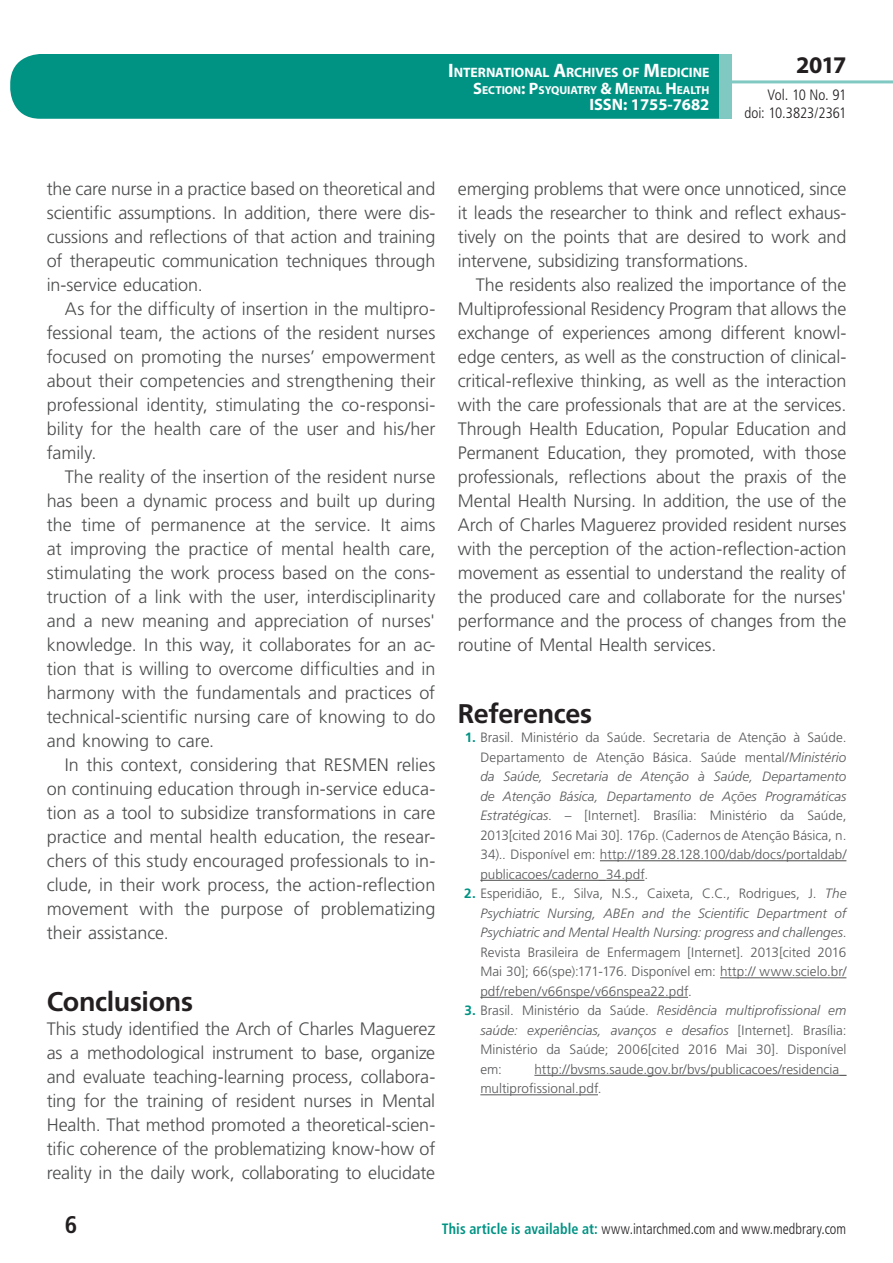
<style>
.page{position:relative;width:893px;height:1263px;background:#fff}
.page>*{position:absolute;margin:0;border:0;box-sizing:border-box;transform-origin:0 0}
.t1{font:700 27px "Frutiger LT Std";letter-spacing:-.015em;color:#231f20}
.t2{font:700 24px "Myriad Pro";color:#231f20}
.t3{font:700 condensed 24px "Frutiger LT Std";color:#231f20}
.t4{font:300 18px/24px "Frutiger LT Std";letter-spacing:-.005em;color:#4b4c4d;text-align:justify}
.t5{font:700 16.5px "Myriad Pro";color:#fff}
.t6{font:300 condensed 15px "Frutiger LT Std";color:#231f20;scale:.94 1}
.t7{font:300 condensed 15px/18px "Frutiger LT Std";color:#231f20;text-align:right}
.t8{font:700 13.65px "Myriad Pro";letter-spacing:-.005em;color:#fff}
.t9{font:300 13.5px/19.5px "Frutiger LT Std";letter-spacing:.005em;color:#57585a;text-align:justify}
.t10{font:700 11.55px "Myriad Pro";color:#fff}
.s1{font-size:19.5px}
.s2{font-size:16.5px}
.s3{font-weight:700;color:#009384}
.s4{font-style:italic}
</style>
<div class="page">
<div style="left:10px;top:54px;width:775px;height:65px;background:#009384;border-radius:30px"></div>
<div style="left:732px;top:0;width:161px;height:157px;background:#fff"></div>
<hr style="left:730px;top:80px;width:163px;height:3px;background:#80c9c2">
<div style="left:719px;top:54px;width:13px;height:65px;background:#80c9c2"></div>
<hr style="left:600px;top:860px;width:246px;height:1px;background:#4b4c4d">
<hr style="left:480px;top:880px;width:164px;height:1px;background:#4b4c4d">
<hr style="left:720px;top:977px;width:126px;height:1px;background:#57585a">
<hr style="left:480px;top:997px;width:208px;height:1px;background:#57585a">
<hr style="left:534px;top:1075px;width:312px;height:1px;background:#57585a">
<hr style="left:480px;top:1094px;width:118px;height:1px;background:#57585a">
<p class="t8" style="left:448px;top:64px;width:263px"><span class="s1">I</span>NTERNATIONAL <span class="s1">A</span>RCHIVES OF <span class="s1">M</span>EDICINE</p>
<p class="t10" style="left:473px;top:82px;width:238px"><span class="s2">S</span>ECTION<span class="s2">: P</span>SYQUIATRY <span class="s2">&amp; M</span>ENTAL <span class="s2">H</span> EALTH</p>
<p class="t5" style="left:589px;top:94px;width:122px">ISSN: 1755-7682</p>
<h2 class="t2" style="left:796px;top:49px;width:52px">2017</h2>
<p class="t7" style="left:745px;top:86px;width:103px">Vol. 10 No. 91 doi: 10.3823/2361</p>
<p class="t4" style="left:47px;top:177px;width:390px">the care nurse in a practice based on theoretical and scientific assumptions. In addition, there were dis&shy;cussions and reflections of that action and training of therapeutic communication techniques through in-service education.</p>
<p class="t4" style="left:47px;top:297px;width:390px;text-indent:18px">As for the difficulty of insertion in the multipro&shy;fessional team, the actions of the resident nurses focused on promoting the nurses’ empowerment about their competencies and strengthening their professional identity, stimulating the co-responsi&shy;bility for the health care of the user and his/her family.</p>
<p class="t4" style="left:47px;top:465px;width:390px;text-indent:18px">The reality of the insertion of the resident nurse has been a dynamic process and built up during the time of permanence at the service. It aims at improving the practice of mental health care, stimulating the work process based on the cons&shy;truction of a link with the user, interdisciplinarity and a new meaning and appreciation of nurses' knowledge. In this way, it collaborates for an ac&shy;tion that is willing to overcome difficulties and in harmony with the fundamentals and practices of technical-scientific nursing care of knowing to do and knowing to care.</p>
<p class="t4" style="left:47px;top:753px;width:390px;text-indent:18px">In this context, considering that RESMEN relies on continuing education through in-service educa&shy;tion as a tool to subsidize transformations in care practice and mental health education, the resear&shy;chers of this study encouraged professionals to in&shy;clude, in their work process, the action-reflection movement with the purpose of problematizing their assistance.</p>
<h1 class="t1" style="left:47px;top:986px;width:148px">Conclusions</h1>
<p class="t4" style="left:47px;top:1017px;width:390px">This study identified the Arch of Charles Maguerez as a methodological instrument to base, organize and evaluate teaching-learning process, collabora&shy;ting for the training of resident nurses in Mental Health. That method promoted a theoretical-scien&shy;tific coherence of the problematizing know-how of reality in the daily work, collaborating to elucidate</p>
<p class="t4" style="left:458px;top:177px;width:390px">emerging problems that were once unnoticed, since it leads the researcher to think and reflect exhaus&shy;tively on the points that are desired to work and intervene, subsidizing transformations.</p>
<p class="t4" style="left:458px;top:273px;width:390px;text-indent:18px">The residents also realized the importance of the Multiprofessional Residency Program that allows the exchange of experiences among different knowl&shy;edge centers, as well as the construction of clinical&shy;critical-reflexive thinking, as well as the interaction with the care professionals that are at the services.<br>Through Health Education, Popular Education and Permanent Education, they promoted, with those professionals, reflections about the praxis of the Mental Health Nursing. In addition, the use of the Arch of Charles Maguerez provided resident nurses with the perception of the action-reflection-action movement as essential to understand the reality of the produced care and collaborate for the nurses' performance and the process of changes from the routine of Mental Health services.</p>
<h1 class="t1" style="left:458px;top:698px;width:136px">References</h1>
<p class="t9" style="left:480px;top:728px;width:368px;text-indent:-16px"><span class="s3">1.</span> Brasil. Ministério da Saúde. Secretaria de Atenção à Saúde.<br>Departamento de Atenção Básica. Saúde mental/<span class="s4">Ministério da Saúde, Secretaria de Atenção à Saúde, Departamento de Atenção Básica, Departamento de Ações Programáticas Estratégicas</span>. – [Internet]. Brasília: Ministério da Saúde, 2013[cited 2016 Mai 30]. 176p. (Cadernos de Atenção Básica, n.<br>34).. Disponível em: http://189.28.128.100/dab/docs/portaldab/ publicacoes/caderno_34.pdf.</p>
<p class="t9" style="left:480px;top:884px;width:368px;text-indent:-16px"><span class="s3">2.</span> Esperidião, E., Silva, N.S., Caixeta, C.C., Rodrigues, J. <span class="s4">The Psychiatric Nursing, ABEn and the Scientific Department of Psychiatric and Mental Health Nursing: progress and challenges</span>.<br>Revista Brasileira de Enfermagem [Internet]. 2013[cited 2016<br>Mai 30]; 66(spe):171-176. Disponível em: http:// www.scielo.br/ pdf/reben/v66nspe/v66nspea22.pdf.</p>
<p class="t9" style="left:480px;top:1001px;width:368px;text-indent:-16px"><span class="s3">3.</span> Brasil. Ministério da Saúde. <span class="s4">Residência multiprofissional em saúde: experiências, avanços e desafios</span> [Internet]. Brasília:<br>Ministério da Saúde; 2006[cited 2016 Mai 30]. Disponível em:</p>
<p class="t9" style="left:480px;top:1060px;width:368px;text-indent:54px">http://bvsms.saude.gov.br/bvs/publicacoes/residencia_ multiprofissional.pdf.</p>
<h2 class="t3" style="left:65px;top:1210px;width:14px">6</h2>
<p class="t6" style="left:442px;top:1220px;width:432px"><span class="s3">This article is available at:</span> www.intarchmed.com and www.medbrary.com</p>
</div>
